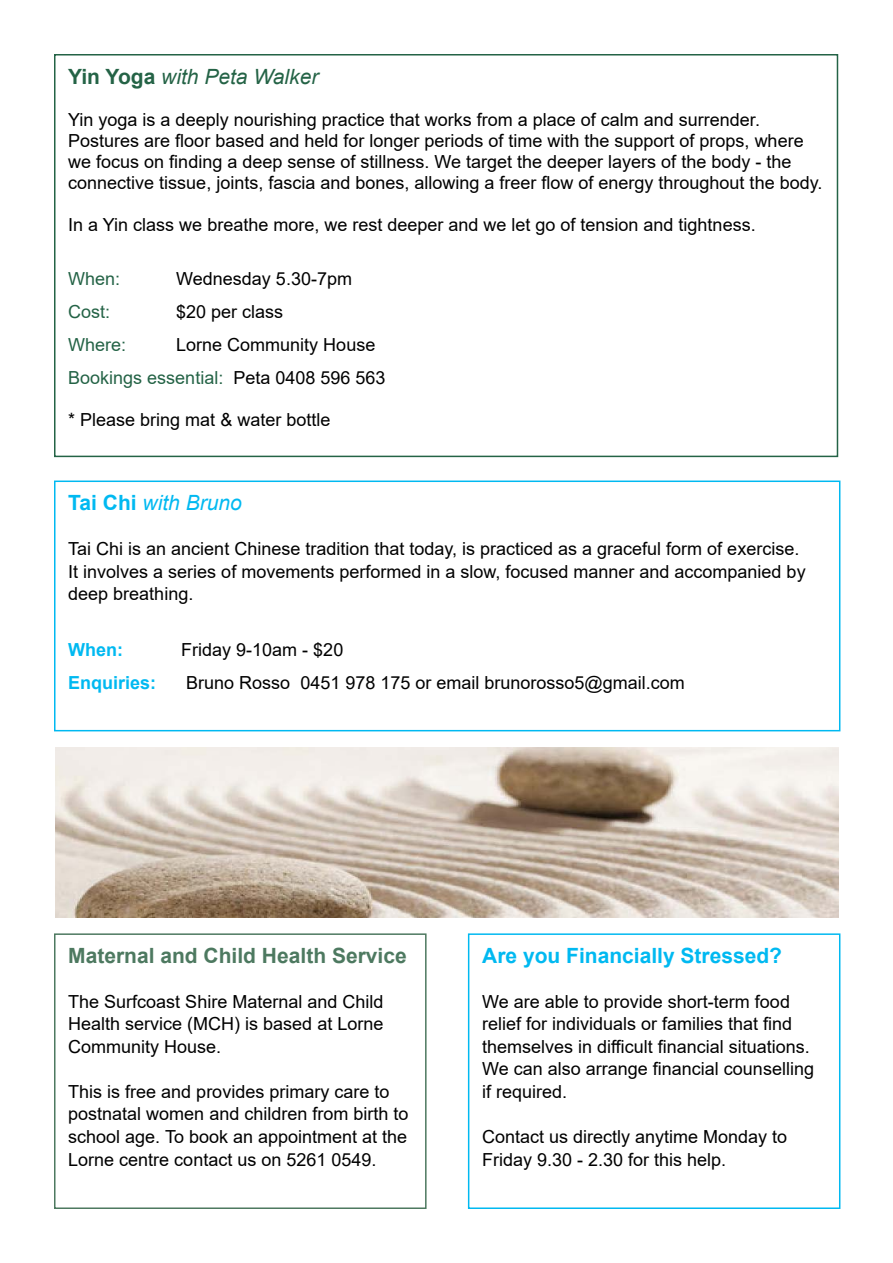
<style>
.page{position:relative;width:893px;height:1263px;background:#fff}
.page>*{position:absolute;margin:0;border:0;box-sizing:border-box;transform-origin:0 0}
.t1{font:700 21px "Arial";color:#4d7960}
.t2{font:700 21px "Arial";color:#00b9f1}
.t3{font:italic 21px "Arial";color:#246346}
.t4{font:italic 21px "Arial";color:#00b9f1}
.t5{font:18px/22.5px "Arial";color:#000}
.t6{font:18px "Arial";color:#246346}
.t7{font:700 18px "Arial";color:#00b9f1}
.s1{font-weight:700;font-style:normal}
.s2{color:#246346}
</style>
<div class="page">
<div style="left:54px;top:933px;width:373px;height:276px;border:2px solid #4d7960"></div>
<div style="left:54px;top:54px;width:784px;height:403px;border:2px solid #246346"></div>
<div style="left:468px;top:933px;width:372px;height:276px;border:2px solid #00b9f1"></div>
<div style="left:54px;top:480px;width:786px;height:251px;border:2px solid #00b9f1"></div>
<img style="left:56px;top:747px;width:783px;height:170px">
<p class="t3" style="left:68px;top:63px;width:252px"><span class="s1">Yin Yoga</span> with Peta Walker</p>
<p class="t5" style="left:68px;top:109px;width:756px;line-height:21px">Yin yoga is a deeply nourishing practice that works from a place of calm and surrender.<br>Postures are floor based and held for longer periods of time with the support of props, where we focus on finding a deep sense of stillness. We target the deeper layers of the body - the connective tissue, joints, fascia and bones, allowing a freer flow of energy throughout the body.</p>
<p class="t5" style="left:68px;top:213px;width:689px">In a Yin class we breathe more, we rest deeper and we let go of tension and tightness.</p>
<p class="t6" style="left:68px;top:266px;width:54px">When:</p>
<p class="t5" style="left:176px;top:267px;width:177px">Wednesday 5.30-7pm</p>
<p class="t6" style="left:68px;top:299px;width:44px">Cost:</p>
<p class="t5" style="left:176px;top:300px;width:109px">$20 per class</p>
<p class="t6" style="left:68px;top:332px;width:60px">Where:</p>
<p class="t5" style="left:68px;top:328px;width:319px;line-height:33px;text-indent:108px">Lorne Community House<br><span class="s2">Bookings essential:</span> Peta 0408 596 563</p>
<p class="t5" style="left:68px;top:408px;width:264px">* Please bring mat &amp; water bottle</p>
<p class="t4" style="left:68px;top:489px;width:175px"><span class="s1">Tai Chi</span> with Bruno</p>
<p class="t5" style="left:68px;top:537px;width:739px">Tai Chi is an ancient Chinese tradition that today, is practiced as a graceful form of exercise.<br>It involves a series of movements performed in a slow, focused manner and accompanied by deep breathing.</p>
<p class="t7" style="left:68px;top:637px;width:56px">When:</p>
<p class="t5" style="left:181px;top:638px;width:164px">Friday 9-10am - $20</p>
<p class="t7" style="left:68px;top:669px;width:90px">Enquiries:</p>
<p class="t5" style="left:186px;top:671px;width:500px">Bruno Rosso 0451 978 175 or email brunorosso5@gmail.com</p>
<p class="t1" style="left:68px;top:941px;width:340px">Maternal and Child Health Service</p>
<p class="t5" style="left:68px;top:990px;width:317px;text-align:justify">The Surfcoast Shire Maternal and Child Health service (MCH) is based at Lorne Community House.</p>
<p class="t5" style="left:68px;top:1080px;width:342px">This is free and provides primary care to postnatal women and children from birth to school age. To book an appointment at the Lorne centre contact us on 5261 0549.</p>
<p class="t2" style="left:482px;top:941px;width:301px">Are you Financially Stressed?</p>
<p class="t5" style="left:482px;top:990px;width:333px">We are able to provide short-term food relief for individuals or families that find themselves in difficult financial situations.<br>We can also arrange financial counselling if required.</p>
<p class="t5" style="left:482px;top:1125px;width:307px">Contact us directly anytime Monday to<br>Friday 9.30 - 2.30 for this help.</p>
</div>
